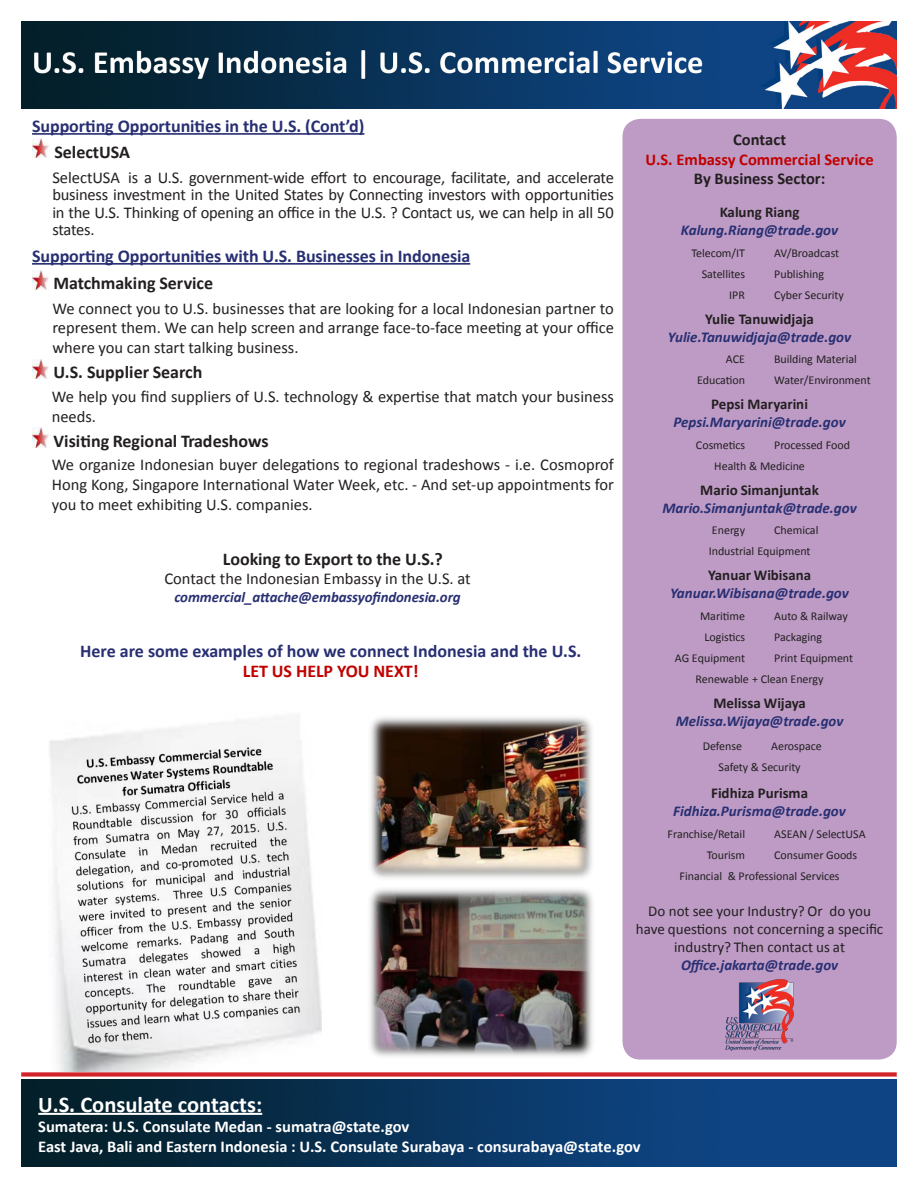
<style>
.page{position:relative;width:918px;height:1188px;background:#fff}
.page>*{position:absolute;margin:0;border:0;box-sizing:border-box;transform-origin:0 0}
.Body_Text{font:700 22.5px "Calibri";color:#fff}
.t1{font:700 18px "Calibri";letter-spacing:-.005em;color:#282f72}
.t2{font:700 18px "Calibri";letter-spacing:-.005em;color:#231f20}
.t3{font:700 18px "Calibri";letter-spacing:-.005em;color:#c00000}
.t4{font:16.5px/19.8px "Calibri";color:#231f20;text-align:justify}
.Body_Text-2{font:700 16.5px "Calibri";color:#fff}
.t5{font:700 16.5px "Calibri";color:#c00000}
.t6{font:700 16.5px "Calibri";color:#231f20}
.t7{font:italic 700 15px "Calibri";color:#282f72}
.t8{font:700 15px "Calibri";color:#231f20}
.t9{font:15px/18px "Calibri";color:#231f20;text-align:center}
.t10{font:12px "Calibri";letter-spacing:-.005em;color:#231f20}
</style>
<div class="page">
<img style="left:21px;top:21px;width:876px;height:87px">
<img style="left:21px;top:1080px;width:876px;height:87px">
<hr style="left:38px;top:1113px;width:224px;height:2px;background:#fff">
<div style="left:21px;top:1072px;width:876px;height:5px;background:#d1232a"></div>
<div style="left:622px;top:119px;width:275px;height:941px;background:#bd9bc5;border-radius:18px"></div>
<img style="left:49px;top:718px;width:273px;height:353px">
<img style="left:370px;top:717px;width:223px;height:340px">
<img style="left:726px;top:980px;width:68px;height:70px">
<hr style="left:32px;top:133px;width:332px;height:2px;background:#282f72">
<hr style="left:32px;top:263px;width:438px;height:2px;background:#282f72">
<img style="left:32px;top:139px;width:17px;height:19px">
<img style="left:32px;top:270px;width:17px;height:19px">
<img style="left:32px;top:359px;width:17px;height:19px">
<img style="left:32px;top:428px;width:17px;height:19px">
<p class="t1" style="left:32px;top:115px;width:334px">Supporting Opportunities in the U.S. (Cont’d)</p>
<p class="t2" style="left:55px;top:140px;width:77px">SelectUSA</p>
<p class="t4" style="left:52px;top:169px;width:563px;line-height:17.4px">SelectUSA is a U.S. government-wide effort to encourage, facilitate, and accelerate business investment in the United States by Connecting investors with opportunities in the U.S. Thinking of opening an office in the U.S. ? Contact us, we can help in all 50 states.</p>
<p class="t1" style="left:32px;top:245px;width:440px">Supporting Opportunities with U.S. Businesses in Indonesia</p>
<p class="t2" style="left:54px;top:272px;width:161px">Matchmaking Service</p>
<p class="t4" style="left:52px;top:298px;width:563px">We connect you to U.S. businesses that are looking for a local Indonesian partner to represent them. We can help screen and arrange face-to-face meeting at your office where you can start talking business.</p>
<p class="t2" style="left:54px;top:361px;width:150px">U.S. Supplier Search</p>
<p class="t4" style="left:52px;top:386px;width:564px">We help you find suppliers of U.S. technology &amp; expertise that match your business needs.</p>
<p class="t2" style="left:54px;top:430px;width:217px">Visiting Regional Tradeshows</p>
<p class="t4" style="left:52px;top:455px;width:564px">We organize Indonesian buyer delegations to regional tradeshows - i.e. Cosmoprof Hong Kong, Singapore International Water Week, etc. - And set-up appointments for you to meet exhibiting U.S. companies.</p>
<p class="t2" style="left:223px;top:547px;width:221px">Looking to Export to the U.S.?</p>
<p class="t4" style="left:164px;top:568px;width:308px">Contact the Indonesian Embassy in the U.S. at</p>
<p class="t7" style="left:174px;top:587px;width:288px">commercial_attache@embassyofindonesia.org</p>
<p class="t1" style="left:80px;top:639px;width:503px">Here are some examples of how we connect Indonesia and the U.S.</p>
<p class="t3" style="left:243px;top:660px;width:177px">LET US HELP YOU NEXT!</p>
<p class="t6" style="left:733px;top:129px;width:55px">Contact</p>
<p class="t5" style="left:646px;top:148px;width:230px">U.S. Embassy Commercial Service</p>
<p class="t6" style="left:694px;top:168px;width:133px">By Business Sector:</p>
<p class="t8" style="left:720px;top:203px;width:81px">Kalung Riang</p>
<p class="t7" style="left:681px;top:221px;width:159px">Kalung.Riang@trade.gov</p>
<p class="t10" style="left:691px;top:245px;width:55px">Telecom/IT</p>
<p class="t10" style="left:774px;top:245px;width:67px">AV/Broadcast</p>
<p class="t10" style="left:702px;top:266px;width:45px">Satellites</p>
<p class="t10" style="left:774px;top:266px;width:51px">Publishing</p>
<p class="t10" style="left:729px;top:287px;width:17px">IPR</p>
<p class="t10" style="left:774px;top:287px;width:71px">Cyber Security</p>
<p class="t8" style="left:705px;top:309px;width:110px">Yulie Tanuwidjaja</p>
<p class="t7" style="left:668px;top:327px;width:185px">Yulie.Tanuwidjaja@trade.gov</p>
<p class="t10" style="left:726px;top:352px;width:21px">ACE</p>
<p class="t10" style="left:774px;top:352px;width:84px">Building Material</p>
<p class="t10" style="left:697px;top:373px;width:49px">Education</p>
<p class="t10" style="left:774px;top:373px;width:98px">Water/Environment</p>
<p class="t8" style="left:711px;top:394px;width:98px">Pepsi Maryarini</p>
<p class="t7" style="left:673px;top:413px;width:174px">Pepsi.Maryarini@trade.gov</p>
<p class="t10" style="left:696px;top:437px;width:51px">Cosmetics</p>
<p class="t10" style="left:774px;top:437px;width:77px">Processed Food</p>
<p class="t10" style="left:714px;top:458px;width:92px">Health &amp; Medicine</p>
<p class="t8" style="left:700px;top:480px;width:120px">Mario Simanjuntak</p>
<p class="t7" style="left:662px;top:498px;width:196px">Mario.Simanjuntak@trade.gov</p>
<p class="t10" style="left:712px;top:523px;width:35px">Energy</p>
<p class="t10" style="left:774px;top:523px;width:46px">Chemical</p>
<p class="t10" style="left:709px;top:544px;width:103px">Industrial Equipment</p>
<p class="t8" style="left:708px;top:565px;width:105px">Yanuar Wibisana</p>
<p class="t7" style="left:670px;top:584px;width:180px">Yanuar.Wibisana@trade.gov</p>
<p class="t10" style="left:700px;top:608px;width:46px">Maritime</p>
<p class="t10" style="left:774px;top:608px;width:75px">Auto &amp; Railway</p>
<p class="t10" style="left:705px;top:629px;width:42px">Logistics</p>
<p class="t10" style="left:774px;top:629px;width:49px">Packaging</p>
<p class="t10" style="left:675px;top:650px;width:72px">AG Equipment</p>
<p class="t10" style="left:774px;top:650px;width:81px">Print Equipment</p>
<p class="t10" style="left:696px;top:671px;width:130px">Renewable + Clean Energy</p>
<p class="t8" style="left:713px;top:693px;width:94px">Melissa Wijaya</p>
<p class="t7" style="left:676px;top:711px;width:169px">Melissa.Wijaya@trade.gov</p>
<p class="t10" style="left:703px;top:738px;width:41px">Defense</p>
<p class="t10" style="left:771px;top:738px;width:52px">Aerospace</p>
<p class="t10" style="left:718px;top:759px;width:84px">Safety &amp; Security</p>
<p class="t8" style="left:711px;top:783px;width:98px">Fidhiza Purisma</p>
<p class="t7" style="left:673px;top:801px;width:174px">Fidhiza.Purisma@trade.gov</p>
<p class="t10" style="left:668px;top:826px;width:79px">Franchise/Retail</p>
<p class="t10" style="left:774px;top:826px;width:93px">ASEAN / SelectUSA</p>
<p class="t10" style="left:707px;top:847px;width:40px">Tourism</p>
<p class="t10" style="left:774px;top:847px;width:85px">Consumer Goods</p>
<p class="t10" style="left:680px;top:868px;width:162px">Financial &amp; Professional Services</p>
<p class="t9" style="left:636px;top:903px;width:249px">Do not see your Industry? Or do you have questions not concerning a specific industry? Then contact us at</p>
<p class="t7" style="left:681px;top:956px;width:159px">Office.jakarta@trade.gov</p>
<p class="Body_Text" style="left:38px;top:1090px;width:225px">U.S. Consulate contacts:</p>
<p class="Body_Text-2" style="left:38px;top:1116px;width:373px">Sumatera: U.S. Consulate Medan - sumatra@state.gov</p>
<p class="Body_Text-2" style="left:38px;top:1135px;width:604px">East Java, Bali and Eastern Indonesia : U.S. Consulate Surabaya - consurabaya@state.gov</p>
</div>
